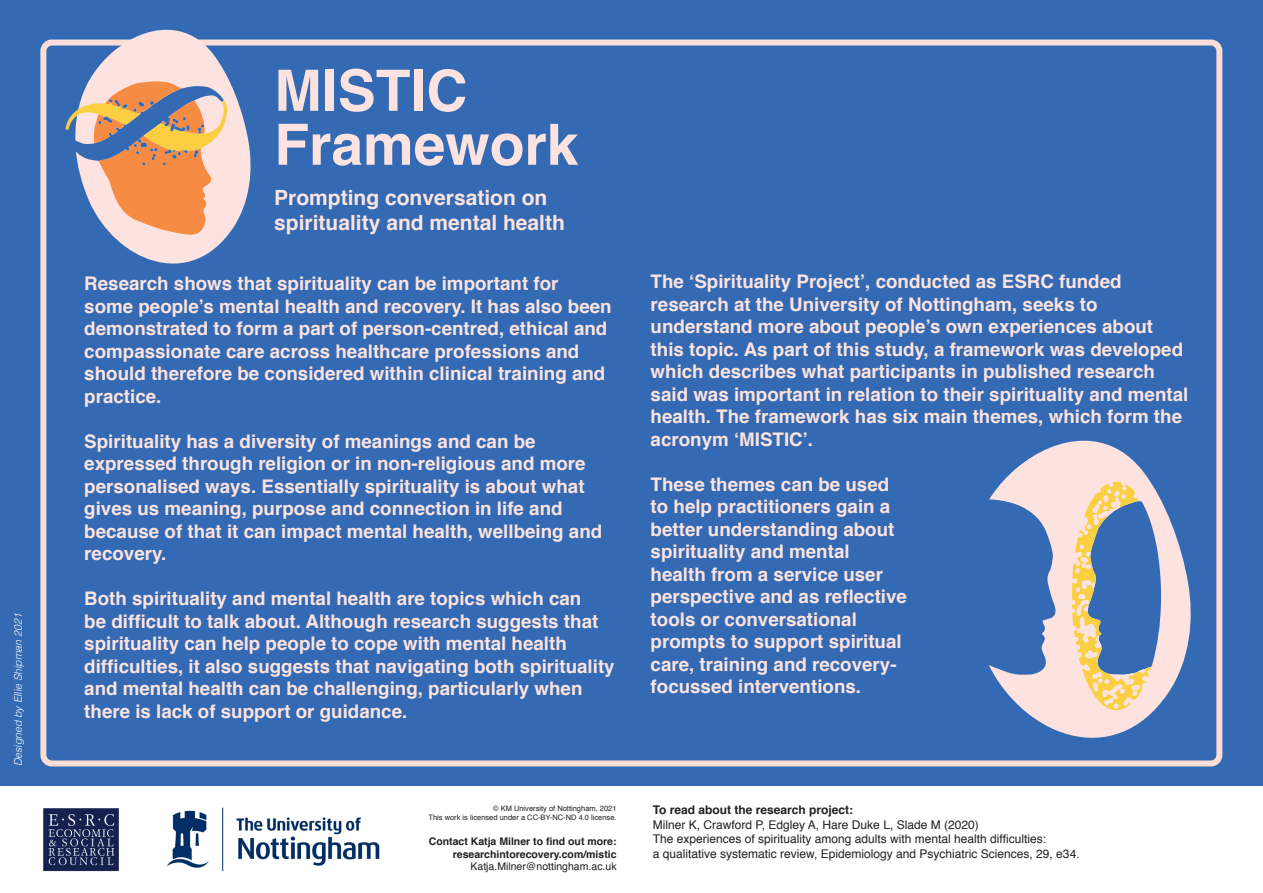
<style>
.page{position:relative;width:1263px;height:893px;background:#336ab3}
.page>*{position:absolute;margin:0;border:0;box-sizing:border-box;transform-origin:0 0}
.t1{font:700 57px/54px "Helvetica";color:#fde3e0}
.t2{font:700 21px/25.2px "Helvetica";color:#fde3e0}
.t3{font:700 18.75px/22.5px "Helvetica";color:#fde3e0}
.t4{font:12px/14.4px "Helvetica";color:#231f20}
.t5{font:700 12px "Helvetica";color:#231f20}
.t6{font:700 10.5px/12.6px "Helvetica";color:#231f20;text-align:right}
.t7{font:10.5px "Helvetica";color:#231f20}
.t8{font:italic 300 10.5px "Helvetica";letter-spacing:-.01em;color:#fff}
.t9{font:7.5px/9px "Helvetica";color:#231f20;text-align:right}
</style>
<div class="page">
<div style="left:40px;top:40px;width:1182px;height:726px;border:6px solid #fcddd7;border-radius:9px"></div>
<svg style="left:70px;top:29px;width:184px;height:235px;fill:#fce2df"></svg>
<svg style="left:65px;top:81px;width:162px;height:154px"></svg>
<svg style="left:961px;top:440px;width:233px;height:327px"></svg>
<svg style="left:961px;top:499px;width:94px;height:176px"></svg>
<svg style="left:1072px;top:481px;width:89px;height:230px"></svg>
<div style="left:0;top:787px;width:1263px;height:106px;background:#fff"></div>
<img style="left:167px;top:808px;width:213px;height:64px">
<img style="left:43px;top:808px;width:76px;height:64px">
<p class="t8" style="left:9px;top:766px;width:154px;rotate:-90deg">Designed by Ellie Shipman 2021</p>
<h1 class="t1" style="left:274px;top:64px;width:306px">MISTIC<br>Framework</h1>
<p class="t2" style="left:274px;top:185px;width:292px">Prompting conversation on spirituality and mental health</p>
<p class="t3" style="left:84px;top:273px;width:529px">Research shows that spirituality can be important for some people’s mental health and recovery. It has also been demonstrated to form a part of person-centred, ethical and compassionate care across healthcare professions and should therefore be considered within clinical training and practice.</p>
<p class="t3" style="left:84px;top:430px;width:519px">Spirituality has a diversity of meanings and can be expressed through religion or in non-religious and more personalised ways. Essentially spirituality is about what gives us meaning, purpose and connection in life and because of that it can impact mental health, wellbeing and recovery.</p>
<p class="t3" style="left:84px;top:588px;width:532px">Both spirituality and mental health are topics which can<br>be difficult to talk about. Although research suggests that spirituality can help people to cope with mental health difficulties, it also suggests that navigating both spirituality and mental health can be challenging, particularly when there is lack of support or guidance.</p>
<p class="t9" style="left:428px;top:804px;width:190px">© KM University of Nottingham, 2021<br>This work is licensed under a CC-BY-NC-ND 4.0 license.</p>
<p class="t6" style="left:429px;top:835px;width:189px">Contact Katja Milner to find out more: researchintorecovery.com/mistic</p>
<p class="t7" style="left:470px;top:859px;width:148px">Katja.Milner@nottingham.ac.uk</p>
<p class="t3" style="left:651px;top:271px;width:539px">The ‘Spirituality Project’, conducted as ESRC funded research at the University of Nottingham, seeks to understand more about people’s own experiences about this topic. As part of this study, a framework was developed which describes what participants in published research said was important in relation to their spirituality and mental health. The framework has six main themes, which form the acronym ‘MISTIC’.</p>
<p class="t3" style="left:651px;top:473px;width:258px">These themes can be used to help practitioners gain a better understanding about spirituality and mental health from a service user perspective and as reflective tools or conversational prompts to support spiritual care, training and recovery&shy;focussed interventions.</p>
<p class="t5" style="left:653px;top:800px;width:202px">To read about the research project:</p>
<p class="t4" style="left:653px;top:818px;width:428px">Milner K, Crawford P, Edgley A, Hare Duke L, Slade M (2020)<br>The experiences of spirituality among adults with mental health difficulties:<br>a qualitative systematic review, Epidemiology and Psychiatric Sciences, 29, e34.</p>
</div>
